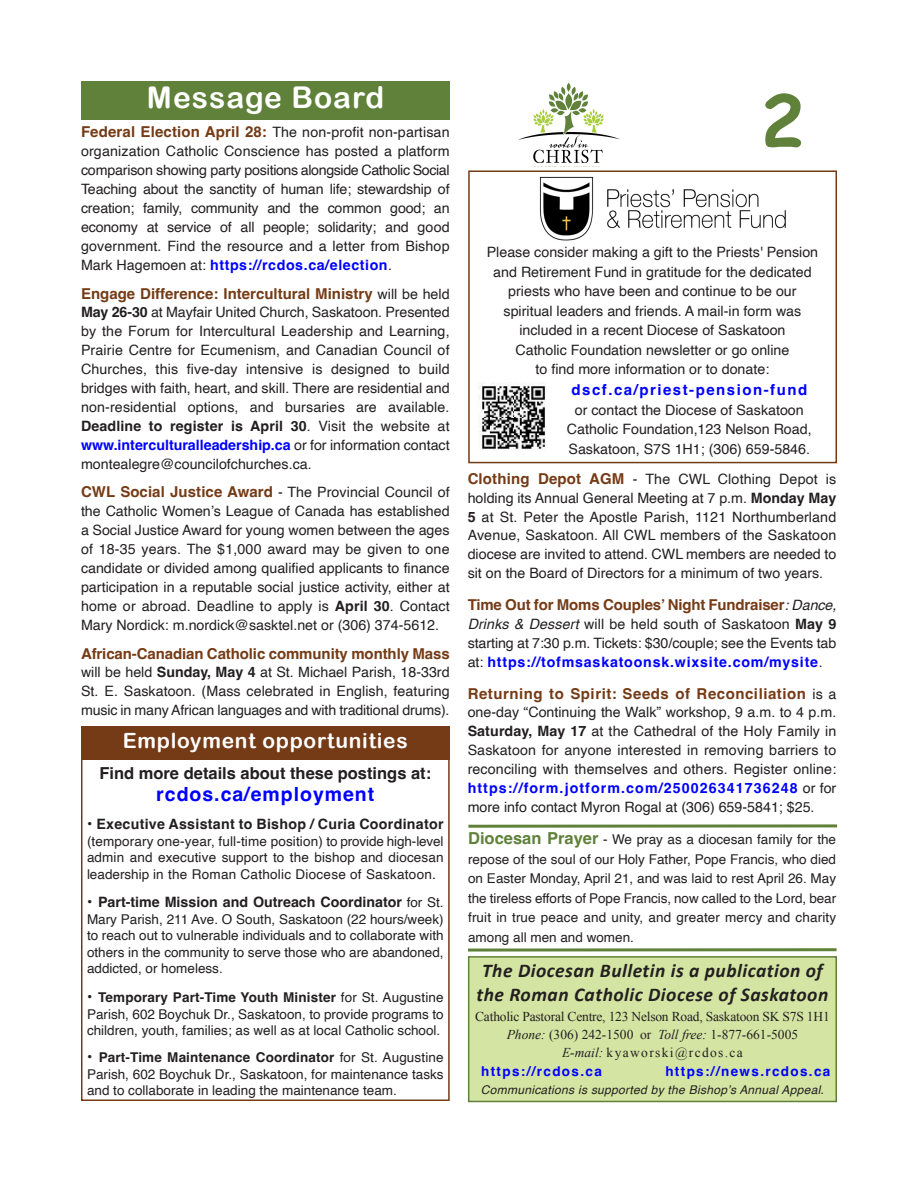
<style>
.page{position:relative;width:918px;height:1188px;background:#fff}
.page>*{position:absolute;margin:0;border:0;box-sizing:border-box;transform-origin:0 0}
.t1{font:700 72px "Comic Sans MS";color:#60813a}
.t2{font:30px "Arial Rounded MT Bold";letter-spacing:.035em;color:#fff}
.t3{font:21px "Arial Rounded MT Bold";letter-spacing:.035em;color:#fff}
.t4{font:italic 700 19.5px "Calibri";letter-spacing:.025em;color:#231f20}
.t5{font:700 19.5px "Helvetica";letter-spacing:.05em;color:#00f}
.t6{font:700 16.5px "Helvetica";color:#231f20}
.t7{font:700 15px "Helvetica";letter-spacing:-.005em;color:#753b16}
.t8{font:700 15px "Helvetica";letter-spacing:.035em;color:#753b16}
.t9{font:700 15px "Helvetica";letter-spacing:.1em;color:#00f}
.t10{font:14.25px/18.9px "Helvetica";color:#231f20;text-align:justify}
.t11{font:700 14.25px "Helvetica";color:#231f20}
.t12{font:700 14.25px "Helvetica";letter-spacing:.02em;color:#231f20}
.t13{font:13.5px/16.5px "Helvetica";color:#231f20;text-align:justify}
.t14{font:13.5px "Times New Roman";letter-spacing:-.015em;color:#231f20}
.t15{font:700 13.5px "Helvetica";letter-spacing:.1em;color:#00f}
.t16{font:13.5px "Times New Roman";letter-spacing:.1em;color:#231f20}
.t17{font:italic 12px "Helvetica";letter-spacing:.025em;color:#231f20}
.s1{font-weight:700;font-size:15px;color:#753b16}
.s2{font-weight:700;color:#00f}
.s3{font-weight:400;font-size:14.25px;color:#231f20}
.s4{font-weight:700}
.s5{font-size:15px}
.s6{font-size:14.25px}
.s7{font-weight:400;font-size:13.5px}
.s8{font-weight:700;font-size:15px}
.s9{font-weight:400;font-style:italic;font-size:14.25px;color:#231f20}
.s10{font-style:italic}
.s11{font-weight:700;font-size:16.5px;color:#60813a}
</style>
<div class="page">
<img style="left:518px;top:82px;width:102px;height:81px">
<div style="left:469px;top:958px;width:367px;height:143px;background:#d4e5a3"></div>
<div style="left:468px;top:956px;width:369px;height:146px;border:2px solid #60813a"></div>
<div style="left:81px;top:81px;width:369px;height:39px;background:#60813a"></div>
<svg style="left:468px;top:824px;width:369px;height:4px"></svg>
<svg style="left:468px;top:948px;width:369px;height:4px"></svg>
<div style="left:81px;top:756px;width:369px;height:345px;border:2px solid #753b16"></div>
<div style="left:81px;top:726px;width:369px;height:33px;background:#753b16"></div>
<div style="left:468px;top:170px;width:369px;height:293px;border:2px solid #753b16"></div>
<img style="left:539px;top:176px;width:247px;height:65px">
<img style="left:479px;top:382px;width:68px;height:68px">
<p class="t2" style="left:147px;top:80px;width:239px">Message Board</p>
<p class="t10" style="left:81px;top:124px;width:370px"><span class="s1">Federal Election April 28:</span> The non-profit non-partisan organization Catholic Conscience has posted a platform comparison showing party positions alongside Catholic Social Teaching about the sanctity of human life; stewardship of creation; family, community and the common good; an economy at service of all people; solidarity; and good government. Find the resource and a letter from Bishop Mark Hagemoen at: <span class="s2">https://rcdos.ca/election</span>.</p>
<p class="t7" style="left:81px;top:287px;width:370px">Engage Difference: Intercultural Ministry <span class="s3">will be held</span></p>
<p class="t10" style="left:81px;top:304px;width:370px"><span class="s4">May 26-30</span> at Mayfair United Church, Saskatoon. Presented by the Forum for Intercultural Leadership and Learning, Prairie Centre for Ecumenism, and Canadian Council of Churches, this five-day intensive is designed to build bridges with faith, heart, and skill. There are residential and non-residential options, and bursaries are available.<br><span class="s4">Deadline to register is April 30</span>. Visit the website at <span class="s2">www.interculturalleadership.ca</span> or for information contact montealegre@councilofchurches.ca.</p>
<p class="t10" style="left:81px;top:484px;width:370px"><span class="s1">CWL Social Justice Award</span> - The Provincial Council of the Catholic Women’s League of Canada has established a Social Justice Award for young women between the ages of 18-35 years. The $1,000 award may be given to one candidate or divided among qualified applicants to finance participation in a reputable social justice activity, either at home or abroad. Deadline to apply is <span class="s4">April 30</span>. Contact Mary Nordick: m.nordick@sasktel.net or (306) 374-5612.</p>
<p class="t7" style="left:81px;top:647px;width:370px">African-Canadian Catholic community monthly Mass</p>
<p class="t10" style="left:81px;top:664px;width:370px">will be held <span class="s4">Sunday, May 4</span> at St. Michael Parish, 18-33rd St. E. Saskatoon. (Mass celebrated in English, featuring music in many African languages and with traditional drums).</p>
<p class="t3" style="left:123px;top:728px;width:287px">Employment opportunities</p>
<p class="t6" style="left:99px;top:767px;width:333px">Find more details about these postings at:</p>
<p class="t5" style="left:156px;top:786px;width:220px">rcdos.ca/employment</p>
<p class="t12" style="left:87px;top:818px;width:358px"><span class="s5">•</span> Executive Assistant to Bishop / Curia Coordinator</p>
<p class="t13" style="left:87px;top:834px;width:358px">(temporary one-year, full-time position) to provide high-level admin and executive support to the bishop and diocesan leadership in the Roman Catholic Diocese of Saskatoon<span class="s6">.</span></p>
<p class="t11" style="left:87px;top:896px;width:358px"><span class="s5">•</span> Part-time Mission and Outreach Coordinator <span class="s7">for St.</span></p>
<p class="t13" style="left:87px;top:912px;width:358px">Mary Parish, 211 Ave. O South, Saskatoon (22 hours/week) to reach out to vulnerable individuals and to collaborate with others in the community to serve those who are abandoned, addicted, or homeless.</p>
<p class="t13" style="left:87px;top:990px;width:358px"><span class="s8">•</span> <span class="s4">Temporary Part-Time Youth Minister</span> for St. Augustine Parish, 602 Boychuk Dr., Saskatoon, to provide programs to children, youth, families; as well as at local Catholic school.</p>
<p class="t13" style="left:87px;top:1050px;width:358px"><span class="s8">•</span> <span class="s4">Part-Time Maintenance Coordinator</span> for St. Augustine Parish, 602 Boychuk Dr., Saskatoon, for maintenance tasks and to collaborate in leading the maintenance team.</p>
<p class="t1" style="left:761px;top:68px;width:45px">2</p>
<p class="t10" style="left:487px;top:244px;width:333px">Please consider making a gift to the Priests' Pension</p>
<p class="t10" style="left:493px;top:264px;width:320px">and Retirement Fund in gratitude for the dedicated</p>
<p class="t10" style="left:508px;top:283px;width:290px">priests who have been and continue to be our</p>
<p class="t10" style="left:504px;top:303px;width:299px">spiritual leaders and friends. A mail-in form was</p>
<p class="t10" style="left:519px;top:322px;width:268px">included in a recent Diocese of Saskatoon</p>
<p class="t10" style="left:515px;top:342px;width:276px">Catholic Foundation newsletter or go online</p>
<p class="t10" style="left:536px;top:361px;width:235px">to find more information or to donate:</p>
<p class="t9" style="left:572px;top:384px;width:237px">dscf.ca/priest-pension-fund</p>
<p class="t10" style="left:567px;top:401px;width:246px;line-height:19.5px;text-align:center">or contact the Diocese of Saskatoon<br>Catholic Foundation,123 Nelson Road,<br>Saskatoon, S7S 1H1; (306) 659-5846.</p>
<p class="t10" style="left:468px;top:470px;width:370px"><span class="s1">Clothing Depot AGM</span> - The CWL Clothing Depot is holding its Annual General Meeting at 7 p.m. <span class="s4">Monday May 5</span> at St. Peter the Apostle Parish, 1121 Northumberland Avenue, Saskatoon. All CWL members of the Saskatoon diocese are invited to attend. CWL members are needed to sit on the Board of Directors for a minimum of two years.</p>
<p class="t7" style="left:468px;top:599px;width:370px">Time Out for Moms Couples’ Night Fundraiser<span class="s9">: Dance,</span></p>
<p class="t10" style="left:468px;top:616px;width:370px"><span class="s10">Drinks &amp; Dessert</span> will be held south of Saskatoon <span class="s4">May 9 </span>starting at 7:30 p.m. Tickets: $30/couple; see the Events tab at: <span class="s2">https://tofmsaskatoonsk.wixsite.com/mysite</span>.</p>
<p class="t8" style="left:468px;top:687px;width:370px">Returning to Spirit: Seeds of Reconciliation <span class="s3">is a</span></p>
<p class="t10" style="left:468px;top:704px;width:370px">one-day “Continuing the Walk” workshop, 9 a.m. to 4 p.m.<br><span class="s4">Saturday, May 17</span> at the Cathedral of the Holy Family in Saskatoon for anyone interested in removing barriers to reconciling with themselves and others. Register online: <span class="s2">https://form.jotform.com/250026341736248</span> or for more info contact Myron Rogal at (306) 659-5841; $25.</p>
<p class="t13" style="left:468px;top:831px;width:370px;line-height:19.5px"><span class="s11">Diocesan Prayer</span> - We pray as a diocesan family for the repose of the soul of our Holy Father, Pope Francis, who died on Easter Monday, April 21, and was laid to rest April 26. May the tireless efforts of Pope Francis, now called to the Lord, bear fruit in true peace and unity, and greater mercy and charity among all men and women.</p>
<p class="t4" style="left:482px;top:959px;width:342px">The Diocesan Bulletin is a publication of</p>
<p class="t4" style="left:477px;top:982px;width:353px">the Roman Catholic Diocese of Saskatoon</p>
<p class="t14" style="left:475px;top:1009px;width:356px">Catholic Pastoral Centre, 123 Nelson Road, Saskatoon SK S7S 1H1</p>
<p class="t14" style="left:507px;top:1027px;width:293px"><span class="s10">Phone:</span> (306) 242-1500 or <span class="s10">Toll free:</span> 1-877-661-5005</p>
<p class="t16" style="left:562px;top:1045px;width:182px"><span class="s10">E-mail:</span> kyaworski@rcdos.ca</p>
<p class="t15" style="left:481px;top:1066px;width:122px">https://rcdos.ca</p>
<p class="t15" style="left:665px;top:1066px;width:167px">https://news.rcdos.ca</p>
<p class="t17" style="left:481px;top:1084px;width:345px">Communications is supported by the Bishop’s Annual Appeal.</p>
</div>
